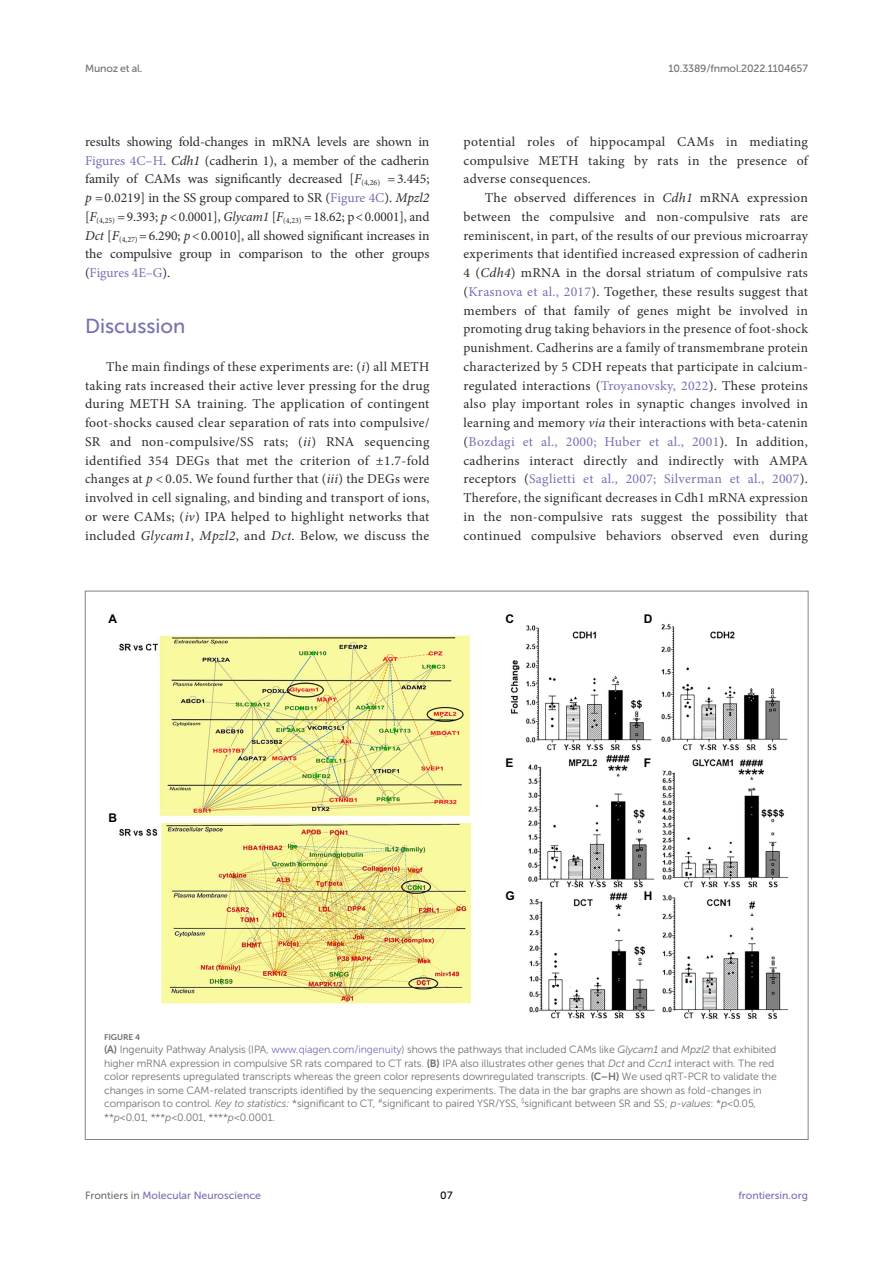
<style>
.page{position:relative;width:893px;height:1263px;background:#fff}
.page>*{position:absolute;margin:0;border:0;box-sizing:border-box;transform-origin:0 0}
.HEAD_1{font:20.25px "Museo Sans 500";color:#7670b4}
.TEXT{font:13.5px/18.8px "Minion Pro";color:#2b2b2a;text-align:justify}
.TEXT_FLUSH{font:13.5px/18.8px "Minion Pro";letter-spacing:.025em;color:#2b2b2a;text-align:justify}
.t1{font:700 12px "Arial";color:#000}
.FIG_LEG{font:10.5px/13.5px "Museo Sans 300";letter-spacing:-.01em;color:#706f70}
.t2{font:10.5px "Museo Sans 500";color:#7670b4}
.t3{font:10.5px "Museo Sans 500";letter-spacing:-.015em;color:#706f70}
.t4{font:10.5px "Museo Sans 500";color:#000}
.FIG_HD{font:8.25px "Museo Sans 700";letter-spacing:-.01em;color:#706f70}
.s1{color:#7670b4}
.s2{font-style:italic}
.s3{font-family:"Museo Sans 700"}
.s4{color:#706f70}
</style>
<div class="page">
<img style="left:119px;top:624px;width:669px;height:395px">
<p class="t3" style="left:85px;top:63px;width:59px">Munoz et al.</p>
<p class="t3" style="left:669px;top:63px;width:141px">10.3389/fnmol.2022.1104657</p>
<p class="TEXT" style="left:85px;top:132px;width:346px">results showing fold-changes in mRNA levels are shown in <span class="s1">Figures 4C–H</span>. <span class="s2">Cdh1</span> (cadherin 1), a member of the cadherin family of CAMs was significantly decreased [<span class="s2">F</span><sub>(4,26)</sub> =3.445; <span class="s2">p</span> =0.0219] in the SS group compared to SR (<span class="s1">Figure 4C</span>). <span class="s2">Mpzl2 </span>[<span class="s2">F</span><sub>(4,25)</sub> =9.393; <span class="s2">p</span> &lt;0.0001], <span class="s2">Glycam1</span> [<span class="s2">F</span><sub>(4,23)</sub> =18.62; p&lt;0.0001], and <span class="s2">Dct</span> [<span class="s2">F</span><sub>(4,27)</sub> =6.290; <span class="s2">p</span>&lt;0.0010], all showed significant increases in the compulsive group in comparison to the other groups (<span class="s1">Figures 4E–G</span>).</p>
<p class="HEAD_1" style="left:85px;top:315px;width:102px">Discussion</p>
<p class="TEXT_FLUSH" style="left:85px;top:357px;width:346px;text-indent:21px">The main findings of these experiments are: (<span class="s2">i</span>) all METH taking rats increased their active lever pressing for the drug during METH SA training. The application of contingent foot-shocks caused clear separation of rats into compulsive/ SR and non-compulsive/SS rats; (<span class="s2">ii</span>) RNA sequencing identified 354 DEGs that met the criterion of ±1.7-fold changes at <span class="s2">p</span> &lt; 0.05. We found further that (<span class="s2">iii</span>) the DEGs were involved in cell signaling, and binding and transport of ions, or were CAMs; (<span class="s2">iv</span>) IPA helped to highlight networks that included <span class="s2">Glycam1</span>, <span class="s2">Mpzl2</span>, and <span class="s2">Dct</span>. Below, we discuss the</p>
<p class="TEXT_FLUSH" style="left:463px;top:132px;width:346px">potential roles of hippocampal CAMs in mediating compulsive METH taking by rats in the presence of adverse consequences.</p>
<p class="TEXT" style="left:463px;top:188px;width:346px;text-indent:21px">The observed differences in <span class="s2">Cdh1</span> mRNA expression between the compulsive and non-compulsive rats are reminiscent, in part, of the results of our previous microarray experiments that identified increased expression of cadherin 4 (<span class="s2">Cdh4</span>) mRNA in the dorsal striatum of compulsive rats (<span class="s1">Krasnova et al., 2017</span>). Together, these results suggest that members of that family of genes might be involved in promoting drug taking behaviors in the presence of foot-shock punishment. Cadherins are a family of transmembrane protein characterized by 5 CDH repeats that participate in calcium&shy;regulated interactions (<span class="s1">Troyanovsky, 2022</span>). These proteins also play important roles in synaptic changes involved in learning and memory <span class="s2">via</span> their interactions with beta-catenin (<span class="s1">Bozdagi et al., 2000; Huber et al., 2001</span>). In addition, cadherins interact directly and indirectly with AMPA receptors (<span class="s1">Saglietti et al., 2007; Silverman et al., 2007</span>).<br>Therefore, the significant decreases in Cdh1 mRNA expression in the non-compulsive rats suggest the possibility that continued compulsive behaviors observed even during</p>
<p class="t1" style="left:108px;top:610px;width:10px">A</p>
<p class="t1" style="left:505px;top:610px;width:10px">C</p>
<p class="t1" style="left:644px;top:610px;width:10px">D</p>
<p class="t1" style="left:108px;top:810px;width:10px">B</p>
<p class="t1" style="left:505px;top:755px;width:10px">E</p>
<p class="t1" style="left:644px;top:755px;width:9px">F</p>
<p class="t1" style="left:505px;top:887px;width:11px">G</p>
<p class="t1" style="left:644px;top:887px;width:10px">H</p>
<p class="FIG_HD" style="left:104px;top:1032px;width:37px">FIGURE 4</p>
<p class="FIG_LEG" style="left:104px;top:1043px;width:674px"><span class="s3">(A)</span> Ingenuity Pathway Analysis (IPA, <span class="s1">www.qiagen.com/ingenuity</span>) shows the pathways that included CAMs like <span class="s2">Glycam1</span> and <span class="s2">Mpzl2</span> that exhibited higher mRNA expression in compulsive SR rats compared to CT rats. <span class="s3">(B)</span> IPA also illustrates other genes that <span class="s2">Dct</span> and <span class="s2">Ccn1</span> interact with. The red color represents upregulated transcripts whereas the green color represents downregulated transcripts. <span class="s3">(C–H)</span> We used qRT-PCR to validate the changes in some CAM-related transcripts identified by the sequencing experiments. The data in the bar graphs are shown as fold-changes in comparison to control. <span class="s2">Key to statistics:</span> *significant to CT, <sup>#</sup>significant to paired YSR/YSS, <sup>$</sup>significant between SR and SS; <span class="s2">p-values</span>: *<span class="s2">p</span> &lt; 0.05,<br>**<span class="s2">p</span> &lt; 0.01, ***<span class="s2">p</span> &lt; 0.001, ****<span class="s2">p</span> &lt; 0.0001.</p>
<p class="t2" style="left:85px;top:1190px;width:177px"><span class="s4">Frontiers in</span> Molecular Neuroscience</p>
<p class="t4" style="left:440px;top:1190px;width:14px">07</p>
<p class="t2" style="left:738px;top:1190px;width:71px">frontiersin.org</p>
</div>
